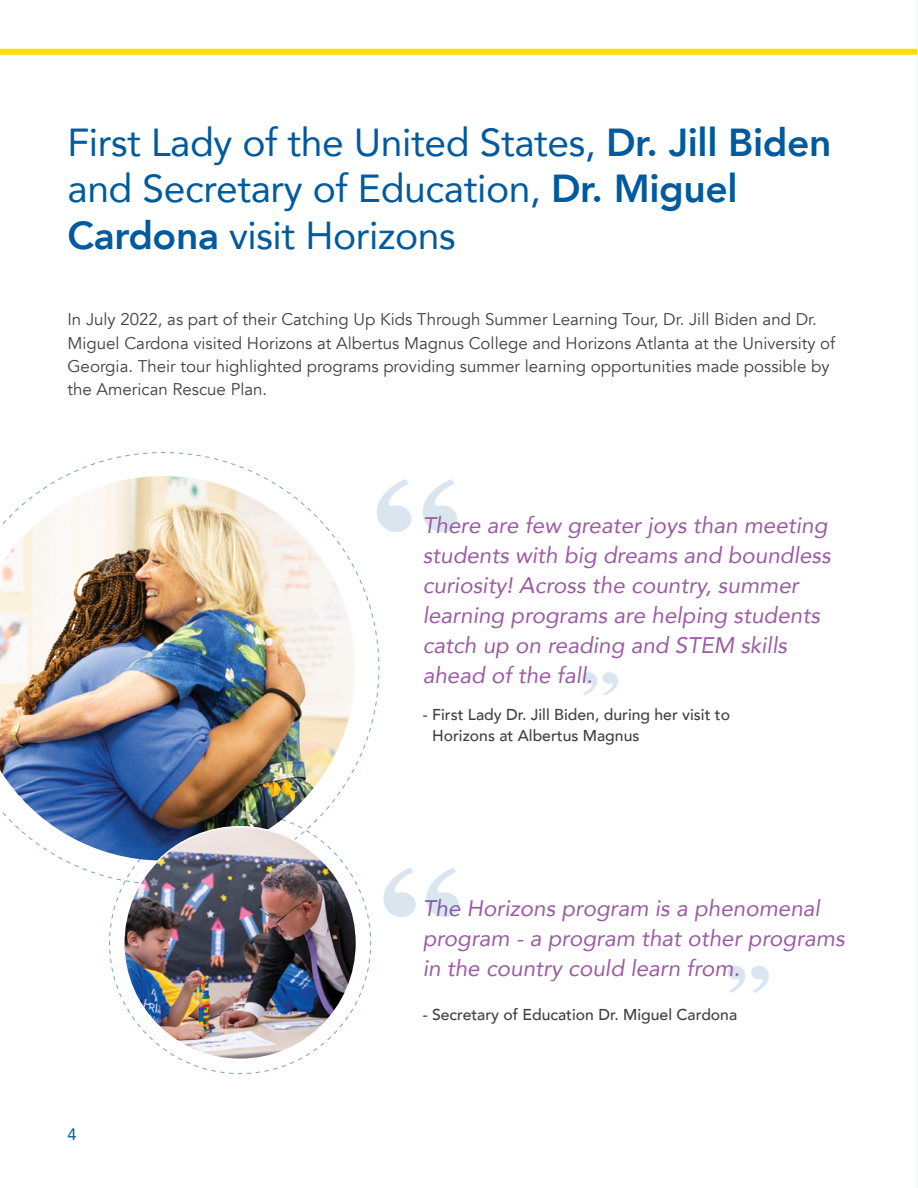
<style>
.page{position:relative;width:918px;height:1188px;background:#fff}
.page>*{position:absolute;margin:0;border:0;box-sizing:border-box;transform-origin:0 0}
.t1{font:39px/46.5px "Avenir";letter-spacing:-.01em;color:#005a9e}
.t2{font:italic 22.5px/30px "Avenir";color:#9b5ba4}
.t3{font:16.8px/23.2px "Avenir";color:#404042}
.t4{font:16.5px "Avenir";color:#005a9e}
.t5{font:500 15.75px/21px "Avenir";color:#404042}
.s1{font-weight:800}
</style>
<div class="page">
<div style="left:0;top:49px;width:918px;height:6px;background:#fd0"></div>
<hr style="left:917px;top:0;width:1px;height:1188px;background:#ecf4f8">
<svg style="left:728px;top:966px;width:17px;height:27px"></svg>
<svg style="left:751px;top:966px;width:18px;height:27px"></svg>
<svg style="left:582px;top:672px;width:36px;height:23px"></svg>
<img style="left:0;top:476px;width:355px;height:336px">
<svg style="left:423px;top:479px;width:34px;height:53px"></svg>
<svg style="left:377px;top:479px;width:34px;height:53px"></svg>
<img style="left:0;top:674px;width:234px;height:204px">
<svg style="left:109px;top:812px;width:262px;height:262px"></svg>
<img style="left:124px;top:827px;width:232px;height:232px;border-radius:116px">
<svg style="left:426px;top:868px;width:33px;height:49px"></svg>
<svg style="left:383px;top:867px;width:33px;height:50px"></svg>
<h1 class="t1" style="left:68px;top:118px;width:765px">First Lady of the United States, <span class="s1">Dr. Jill Biden </span>and Secretary of Education, <span class="s1">Dr. Miguel<br>Cardona</span> visit Horizons</h1>
<p class="t3" style="left:68px;top:308px;width:769px">In July 2022, as part of their Catching Up Kids Through Summer Learning Tour, Dr. Jill Biden and Dr.<br>Miguel Cardona visited Horizons at Albertus Magnus College and Horizons Atlanta at the University of Georgia. Their tour highlighted programs providing summer learning opportunities made possible by the American Rescue Plan.</p>
<h2 class="t2" style="left:423px;top:510px;width:410px">There are few greater joys than meeting students with big dreams and boundless curiosity! Across the country, summer learning programs are helping students catch up on reading and STEM skills ahead of the fall.</h2>
<p class="t5" style="left:432px;top:703px;width:300px;text-indent:-9px">- First Lady Dr. Jill Biden, during her visit to<br>Horizons at Albertus Magnus</p>
<p class="t4" style="left:68px;top:1121px;width:11px">4</p>
<h2 class="t2" style="left:423px;top:893px;width:424px">The Horizons program is a phenomenal program - a program that other programs in the country could learn from.</h2>
<p class="t5" style="left:423px;top:1003px;width:316px">- Secretary of Education Dr. Miguel Cardona</p>
</div>
